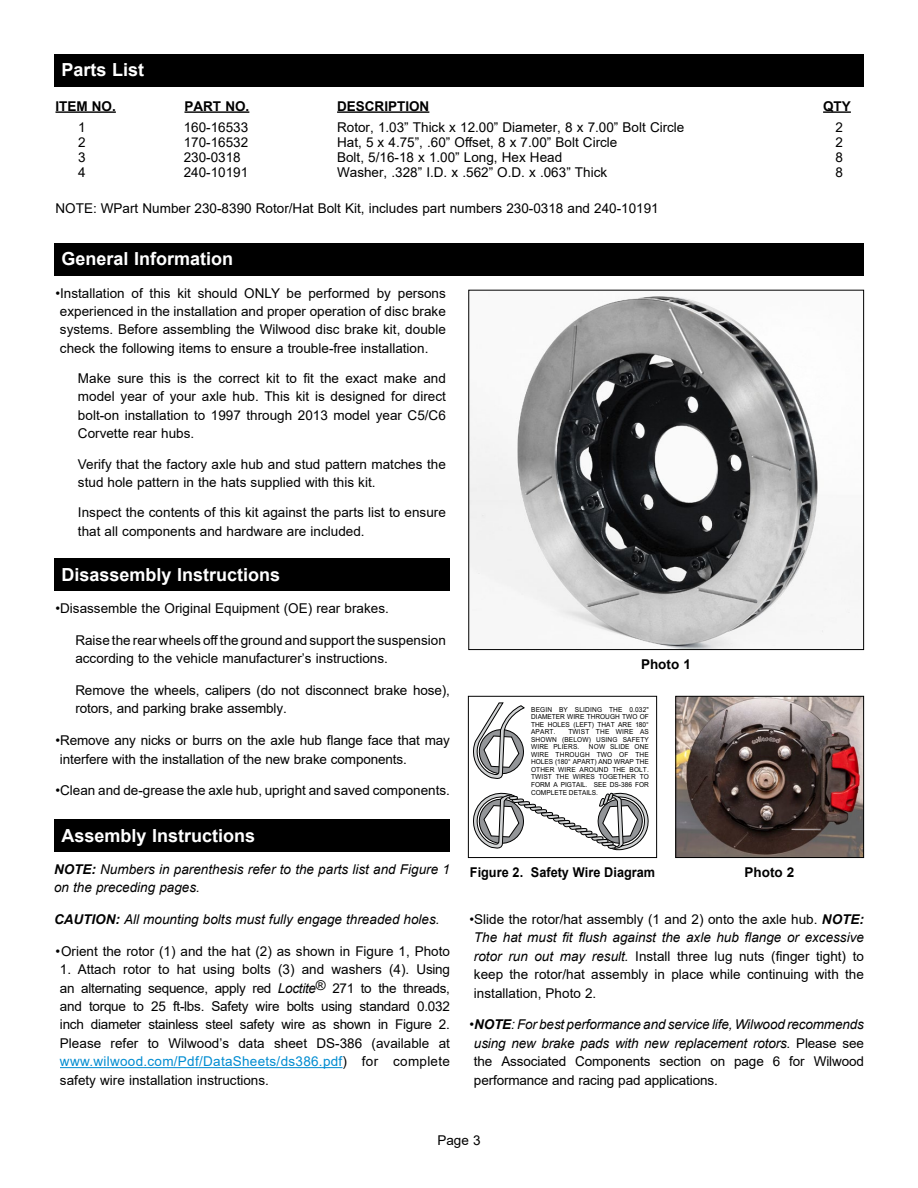
<style>
.page{position:relative;width:918px;height:1188px;background:#fff}
.page>*{position:absolute;margin:0;border:0;box-sizing:border-box;transform-origin:0 0}
.t1{font:700 18px "Arial";color:#fff}
.t2{font:13.5px/18.3px "Arial";color:#000;text-align:justify}
.t3{font:italic 13.5px/18.3px "Arial";color:#000}
.t4{font:700 13.5px "Arial";color:#000}
.t5{font:700 13.5px "Arial";color:#000;scale:.94 1}
.t6{font:6.9px/7.5px "Arial";color:#000;text-align:justify;scale:.95 1}
.s1{font-weight:700}
.s2{font-style:italic}
.s3{color:#008cd1}
.s4{font-weight:700;font-style:italic}
</style>
<div class="page">
<hr style="left:60px;top:1067px;width:283px;height:1px;background:#008cd1">
<div style="left:54px;top:243px;width:810px;height:33px;background:#000"></div>
<div style="left:54px;top:559px;width:396px;height:32px;background:#000"></div>
<div style="left:54px;top:54px;width:810px;height:32px;background:#000"></div>
<hr style="left:56px;top:111px;width:60px;height:2px;background:#000">
<hr style="left:184px;top:111px;width:65px;height:2px;background:#000">
<hr style="left:337px;top:111px;width:92px;height:2px;background:#000">
<hr style="left:823px;top:111px;width:28px;height:2px;background:#000">
<div style="left:54px;top:820px;width:396px;height:32px;background:#000"></div>
<img style="left:677px;top:698px;width:185px;height:158px">
<div style="left:675px;top:696px;width:189px;height:162px;border:1px solid #000"></div>
<svg style="left:473px;top:702px;width:176px;height:148px"></svg>
<div style="left:468px;top:696px;width:189px;height:162px;border:1px solid #000"></div>
<img style="left:470px;top:296px;width:384px;height:352px">
<div style="left:468px;top:290px;width:396px;height:360px;border:1px solid #000"></div>
<h1 class="t1" style="left:62px;top:57px;width:84px">Parts List</h1>
<p class="t4" style="left:56px;top:96px;width:62px">ITEM NO.</p>
<p class="t4" style="left:184px;top:96px;width:66px">PART NO.</p>
<p class="t4" style="left:337px;top:96px;width:94px">DESCRIPTION</p>
<p class="t4" style="left:823px;top:96px;width:29px">QTY</p>
<p class="t2" style="left:337px;top:120px;width:349px;line-height:15px;text-align:left">Rotor, 1.03” Thick x 12.00” Diameter, 8 x 7.00” Bolt Circle Hat, 5 x 4.75”, .60” Offset, 8 x 7.00” Bolt Circle<br>Bolt, 5/16-18 x 1.00” Long, Hex Head<br>Washer, .328” I.D. x .562” O.D. x .063” Thick</p>
<p class="t2" style="left:184px;top:120px;width:66px;line-height:15px;text-align:left">160-16533<br>170-16532<br>230-0318<br>240-10191</p>
<p class="t2" style="left:56px;top:199px;width:605px">NOTE: WPart Number 230-8390 Rotor/Hat Bolt Kit, includes part numbers 230-0318 and 240-10191</p>
<p class="t2" style="left:78px;top:120px;width:9px;line-height:15px">1<br>2<br>3<br>4</p>
<p class="t2" style="left:835px;top:120px;width:9px;line-height:15px">2<br>2<br>8<br>8</p>
<h1 class="t1" style="left:62px;top:246px;width:173px">General Information</h1>
<p class="t2" style="left:60px;top:284px;width:387px;text-indent:-4px">•Installation of this kit should ONLY be performed by persons experienced in the installation and proper operation of disc brake systems. Before assembling the Wilwood disc brake kit, double check the following items to ensure a trouble-free installation.</p>
<p class="t2" style="left:78px;top:369px;width:369px">Make sure this is the correct kit to fit the exact make and model year of your axle hub. This kit is designed for direct bolt-on installation to 1997 through 2013 model year C5/C6<br>Corvette rear hubs.</p>
<p class="t2" style="left:78px;top:455px;width:369px">Verify that the factory axle hub and stud pattern matches the stud hole pattern in the hats supplied with this kit.</p>
<p class="t2" style="left:78px;top:503px;width:369px">Inspect the contents of this kit against the parts list to ensure that all components and hardware are included.</p>
<h1 class="t1" style="left:62px;top:562px;width:220px">Disassembly Instructions</h1>
<p class="t2" style="left:55px;top:599px;width:335px">•Disassemble the Original Equipment (OE) rear brakes.</p>
<p class="t2" style="left:75px;top:631px;width:372px">Raise the rear wheels off the ground and support the suspension according to the vehicle manufacturer’s instructions.</p>
<p class="t2" style="left:75px;top:681px;width:376px">Remove the wheels, calipers (do not disconnect brake hose), rotors, and parking brake assembly.</p>
<p class="t2" style="left:60px;top:731px;width:391px;text-indent:-4px">•Remove any nicks or burrs on the axle hub flange face that may interfere with the installation of the new brake components.</p>
<p class="t2" style="left:55px;top:781px;width:396px">•Clean and de-grease the axle hub, upright and saved components.</p>
<h1 class="t1" style="left:62px;top:823px;width:195px">Assembly Instructions</h1>
<p class="t3" style="left:54px;top:860px;width:397px"><span class="s1">NOTE:</span> Numbers in parenthesis refer to the parts list and Figure 1 on the preceding pages.</p>
<p class="t3" style="left:54px;top:910px;width:387px"><span class="s1">CAUTION:</span> All mounting bolts must fully engage threaded holes.</p>
<p class="t2" style="left:55px;top:942px;width:396px">•Orient the rotor (1) and the hat (2) as shown in Figure 1, Photo</p>
<p class="t2" style="left:60px;top:960px;width:392px">1. Attach rotor to hat using bolts (3) and washers (4). Using an alternating sequence, apply red <span class="s2">Loctite</span>® 271 to the threads, and torque to 25 ft-lbs. Safety wire bolts using standard 0.032 inch diameter stainless steel safety wire as shown in Figure 2.<br>Please refer to Wilwood’s data sheet DS-386 (available at <span class="s3">www.wilwood.com/Pdf/DataSheets/ds386.pdf</span>) for complete safety wire installation instructions.</p>
<p class="t4" style="left:641px;top:655px;width:51px">Photo 1</p>
<p class="t6" style="left:531px;top:706px;width:126px">BEGIN BY SLIDING THE 0.032" DIAMETER WIRE THROUGH TWO OF THE HOLES (LEFT) THAT ARE 180° APART.</p>
<p class="t6" style="left:531px;top:729px;width:126px;text-indent:37px">TWIST THE WIRE AS SHOWN (BELOW) USING SAFETY WIRE PLIERS.</p>
<p class="t6" style="left:531px;top:744px;width:126px;text-indent:58px">NOW SLIDE ONE WIRE THROUGH TWO OF THE HOLES (180° APART) AND WRAP THE OTHER WIRE AROUND THE BOLT.<br>TWIST THE WIRES TOGETHER TO FORM A PIGTAIL. SEE DS-386 FOR COMPLETE DETAILS.</p>
<p class="t5" style="left:470px;top:862px;width:198px">Figure 2. Safety Wire Diagram</p>
<p class="t4" style="left:745px;top:862px;width:51px">Photo 2</p>
<p class="t2" style="left:474px;top:910px;width:392px;text-indent:-4px">•Slide the rotor/hat assembly (1 and 2) onto the axle hub. <span class="s4">NOTE:<br></span><span class="s2">The hat must fit flush against the axle hub flange or excessive rotor run out may result.</span> Install three lug nuts (finger tight) to keep the rotor/hat assembly in place while continuing with the installation, Photo 2.</p>
<p class="t2" style="left:474px;top:1015px;width:391px;text-indent:-4px">•<span class="s4">NOTE</span><span class="s2">: For best performance and service life, Wilwood recommends using new brake pads with new replacement rotors.</span> Please see the Associated Components section on page 6 for Wilwood performance and racing pad applications.</p>
<p class="t2" style="left:437px;top:1131px;width:45px">Page 3</p>
</div>
